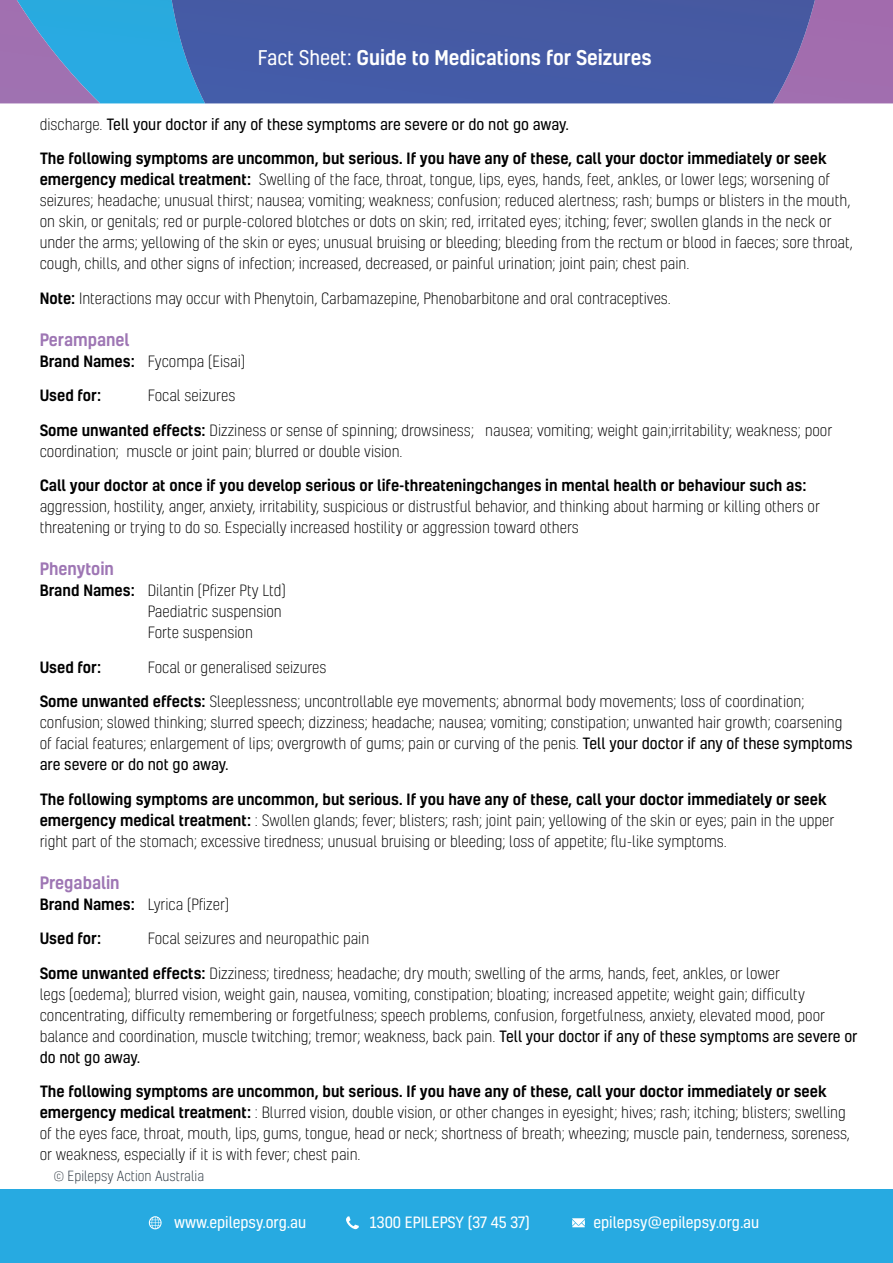
<style>
.page{position:relative;width:893px;height:1263px;background:#fff}
.page>*{position:absolute;margin:0;border:0;box-sizing:border-box;transform-origin:0 0}
.t1{font:500 19.5px "Kelson";color:#fff}
.t2{font:500 16.5px "Kelson";color:#9e76b4}
.t3{font:300 15px/21px "Kelson";color:#000}
.t4{font:15px "Kelson";color:#fff}
.t5{font:500 15px "Kelson";color:#000}
.t6{font:15px "Kelson";color:#000}
.t7{font:300 13.5px "Kelson";color:#29333d}
.s1{font-weight:400}
.s2{font-weight:300}
.s3{font-weight:500}
</style>
<div class="page">
<div style="left:0;top:1190px;width:893px;height:73px;background:#27aae1"></div>
<div style="left:815px;top:0;width:78px;height:103px;background:#a26dae"></div>
<div style="left:412px;top:0;width:403px;height:103px;background:#455aa4"></div>
<img style="left:0;top:0;width:412px;height:103px">
<svg style="left:148px;top:1216px;width:14px;height:13px"></svg>
<svg style="left:572px;top:1218px;width:13px;height:9px"></svg>
<svg style="left:346px;top:1216px;width:13px;height:13px"></svg>
<h1 class="t1" style="left:258px;top:44px;width:395px"><span class="s1">Fact Sheet:</span> Guide to Medications for Seizures</h1>
<p class="t6" style="left:40px;top:114px;width:531px"><span class="s2">discharge.</span> Tell your doctor if any of these symptoms are severe or do not go away.</p>
<p class="t3" style="left:40px;top:148px;width:815px"><span class="s3">The following symptoms are uncommon, but serious. If you have any of these, call your doctor immediately or seek emergency medical treatment:</span> Swelling of the face, throat, tongue, lips, eyes, hands, feet, ankles, or lower legs; worsening of seizures; headache; unusual thirst; nausea; vomiting; weakness; confusion; reduced alertness; rash; bumps or blisters in the mouth, on skin, or genitals; red or purple-colored blotches or dots on skin; red, irritated eyes; itching; fever; swollen glands in the neck or under the arms; yellowing of the skin or eyes; unusual bruising or bleeding; bleeding from the rectum or blood in faeces; sore throat, cough, chills, and other signs of infection; increased, decreased, or painful urination; joint pain; chest pain.</p>
<p class="t3" style="left:40px;top:287px;width:633px"><span class="s3">Note:</span> Interactions may occur with Phenytoin, Carbamazepine, Phenobarbitone and oral contraceptives.</p>
<p class="t2" style="left:40px;top:328px;width:91px">Perampanel</p>
<p class="t3" style="left:40px;top:350px;width:207px"><span class="s3">Brand Names:</span> Fycompa (Eisai)</p>
<p class="t5" style="left:40px;top:385px;width:63px">Used for:</p>
<p class="t3" style="left:148px;top:385px;width:89px">Focal seizures</p>
<p class="t3" style="left:40px;top:419px;width:794px"><span class="s3">Some unwanted effects:</span> Dizziness or sense of spinning; drowsiness; nausea; vomiting; weight gain;irritability; weakness; poor coordination; muscle or joint pain; blurred or double vision.</p>
<p class="t5" style="left:40px;top:475px;width:768px">Call your doctor at once if you develop serious or life-threateningchanges in mental health or behaviour such as:</p>
<p class="t3" style="left:40px;top:496px;width:782px">aggression, hostility, anger, anxiety, irritability, suspicious or distrustful behavior, and thinking about harming or killing others or threatening or trying to do so. Especially increased hostility or aggression toward others</p>
<p class="t2" style="left:40px;top:558px;width:76px">Phenytoin</p>
<p class="t3" style="left:148px;top:580px;width:140px;text-indent:-108px"><span class="s3">Brand Names:</span> Dilantin (Pfizer Pty Ltd)<br>Paediatric suspension<br>Forte suspension</p>
<p class="t5" style="left:40px;top:657px;width:63px">Used for:</p>
<p class="t3" style="left:148px;top:656px;width:180px">Focal or generalised seizures</p>
<p class="t3" style="left:40px;top:691px;width:814px"><span class="s3">Some unwanted effects:</span> Sleeplessness; uncontrollable eye movements; abnormal body movements; loss of coordination; confusion; slowed thinking; slurred speech; dizziness; headache; nausea; vomiting; constipation; unwanted hair growth; coarsening of facial features; enlargement of lips; overgrowth of gums; pain or curving of the penis. <span class="s1">Tell your doctor if any of these symptoms are severe or do not go away.</span></p>
<p class="t3" style="left:40px;top:788px;width:796px"><span class="s3">The following symptoms are uncommon, but serious. If you have any of these, call your doctor immediately or seek emergency medical treatment:</span> : Swollen glands; fever; blisters; rash; joint pain; yellowing of the skin or eyes; pain in the upper right part of the stomach; excessive tiredness; unusual bruising or bleeding; loss of appetite; flu-like symptoms.</p>
<p class="t2" style="left:40px;top:871px;width:82px">Pregabalin</p>
<p class="t3" style="left:40px;top:893px;width:191px"><span class="s3">Brand Names:</span> Lyrica (Pfizer)</p>
<p class="t5" style="left:40px;top:928px;width:63px">Used for:</p>
<p class="t3" style="left:148px;top:928px;width:223px">Focal seizures and neuropathic pain</p>
<p class="t3" style="left:40px;top:962px;width:819px"><span class="s3">Some unwanted effects:</span> Dizziness; tiredness; headache; dry mouth; swelling of the arms, hands, feet, ankles, or lower<br>legs (oedema); blurred vision, weight gain, nausea, vomiting, constipation; bloating; increased appetite; weight gain; difficulty concentrating, difficulty remembering or forgetfulness; speech problems, confusion, forgetfulness, anxiety, elevated mood, poor balance and coordination, muscle twitching; tremor; weakness, back pain. <span class="s1">Tell your doctor if any of these symptoms are severe or do not go away.</span></p>
<p class="t3" style="left:40px;top:1081px;width:812px"><span class="s3">The following symptoms are uncommon, but serious. If you have any of these, call your doctor immediately or seek emergency medical treatment:</span> : Blurred vision, double vision, or other changes in eyesight; hives; rash; itching; blisters; swelling of the eyes face, throat, mouth, lips, gums, tongue, head or neck; shortness of breath; wheezing; muscle pain, tenderness, soreness, or weakness, especially if it is with fever; chest pain.</p>
<p class="t7" style="left:54px;top:1167px;width:152px">© Epilepsy Action Australia</p>
<p class="t4" style="left:167px;top:1205px;width:134px">www.epilepsy.org.au</p>
<p class="t4" style="left:362px;top:1205px;width:161px">1300 EPILEPSY (37 45 37)</p>
<p class="t4" style="left:586px;top:1205px;width:167px">epilepsy@epilepsy.org.au</p>
<p class="t4" style="left:174px;top:1212px;width:134px">www.epilepsy.org.au</p>
<p class="t4" style="left:370px;top:1212px;width:161px">1300 EPILEPSY (37 45 37)</p>
<p class="t4" style="left:593px;top:1212px;width:167px">epilepsy@epilepsy.org.au</p>
</div>
